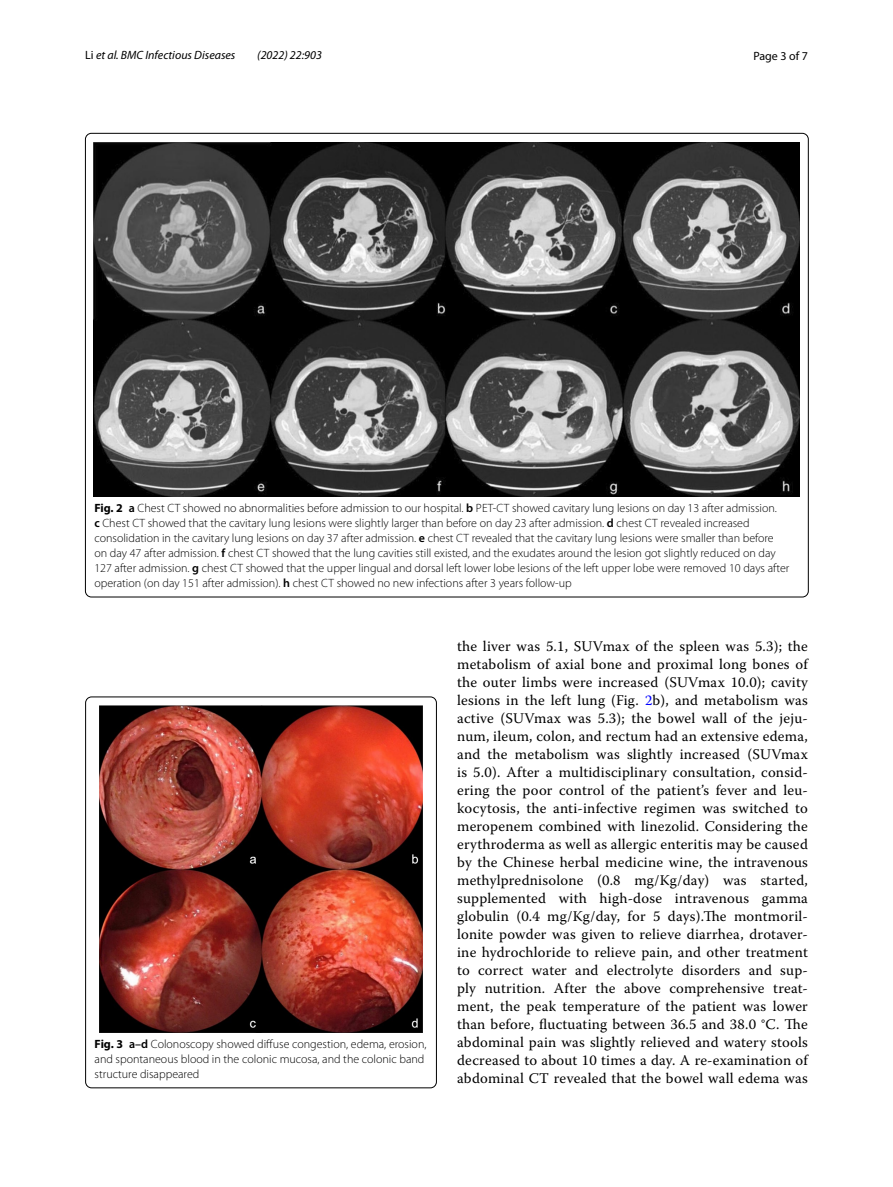
<style>
.page{position:relative;width:893px;height:1187px;background:#fff}
.page>*{position:absolute;margin:0;border:0;box-sizing:border-box;transform-origin:0 0}
.t1{font:14.7px/18px "Warnock Pro";letter-spacing:.015em;color:#000;text-align:justify}
.t2{font:300 12px/15px "Myriad Pro";color:#000}
.t3{font:italic 12px "Myriad Pro";color:#000}
.t4{font:12px "Myriad Pro";color:#000}
.s1{font-style:normal}
.s2{font-weight:700}
.s3{font-weight:600}
.s4{color:#00f}
</style>
<div class="page">
<img style="left:94px;top:142px;width:706px;height:354px">
<img style="left:99px;top:706px;width:324px;height:326px">
<div style="left:85px;top:696px;width:352px;height:391px;border:1px solid #000;border-radius:6px"></div>
<p class="t3" style="left:85px;top:48px;width:152px"><span class="s1">Li</span> et al. BMC Infectious Diseases</p>
<p class="t3" style="left:257px;top:48px;width:66px">(2022) 22:903</p>
<p class="t4" style="left:753px;top:48px;width:56px">Page 3 of 7</p>
<p class="t2" style="left:94px;top:500px;width:696px"><span class="s2">Fig. 2</span> <span class="s3">a</span> Chest CT showed no abnormalities before admission to our hospital. <span class="s3">b</span> PET-CT showed cavitary lung lesions on day 13 after admission.<br><span class="s3">c</span> Chest CT showed that the cavitary lung lesions were slightly larger than before on day 23 after admission. <span class="s3">d</span> chest CT revealed increased consolidation in the cavitary lung lesions on day 37 after admission. <span class="s3">e</span> chest CT revealed that the cavitary lung lesions were smaller than before on day 47 after admission. <span class="s3">f</span> chest CT showed that the lung cavities still existed, and the exudates around the lesion got slightly reduced on day 127 after admission. <span class="s3">g</span> chest CT showed that the upper lingual and dorsal left lower lobe lesions of the left upper lobe were removed 10 days after operation (on day 151 after admission). <span class="s3">h</span> chest CT showed no new infections after 3 years follow-up</p>
<p class="t2" style="left:95px;top:1036px;width:333px"><span class="s2">Fig. 3</span> <span class="s3">a–d</span> Colonoscopy showed diffuse congestion, edema, erosion, and spontaneous blood in the colonic mucosa, and the colonic band structure disappeared</p>
<p class="t1" style="left:457px;top:636px;width:352px">the liver was 5.1, SUVmax of the spleen was 5.3); the metabolism of axial bone and proximal long bones of the outer limbs were increased (SUVmax 10.0); cavity lesions in the left lung (Fig. <span class="s4">2</span>b), and metabolism was active (SUVmax was 5.3); the bowel wall of the jeju&shy;num, ileum, colon, and rectum had an extensive edema, and the metabolism was slightly increased (SUVmax is 5.0). After a multidisciplinary consultation, consid&shy;ering the poor control of the patient’s fever and leu&shy;kocytosis, the anti-infective regimen was switched to meropenem combined with linezolid. Considering the erythroderma as well as allergic enteritis may be caused by the Chinese herbal medicine wine, the intravenous methylprednisolone (0.8 mg/Kg/day) was started, supplemented with high-dose intravenous gamma globulin (0.4 mg/Kg/day, for 5 days).The montmoril&shy;lonite powder was given to relieve diarrhea, drotaver&shy;ine hydrochloride to relieve pain, and other treatment to correct water and electrolyte disorders and sup&shy;ply nutrition. After the above comprehensive treat&shy;ment, the peak temperature of the patient was lower than before, fluctuating between 36.5 and 38.0 °C. The abdominal pain was slightly relieved and watery stools decreased to about 10 times a day. A re-examination of abdominal CT revealed that the bowel wall edema was</p>
</div>
